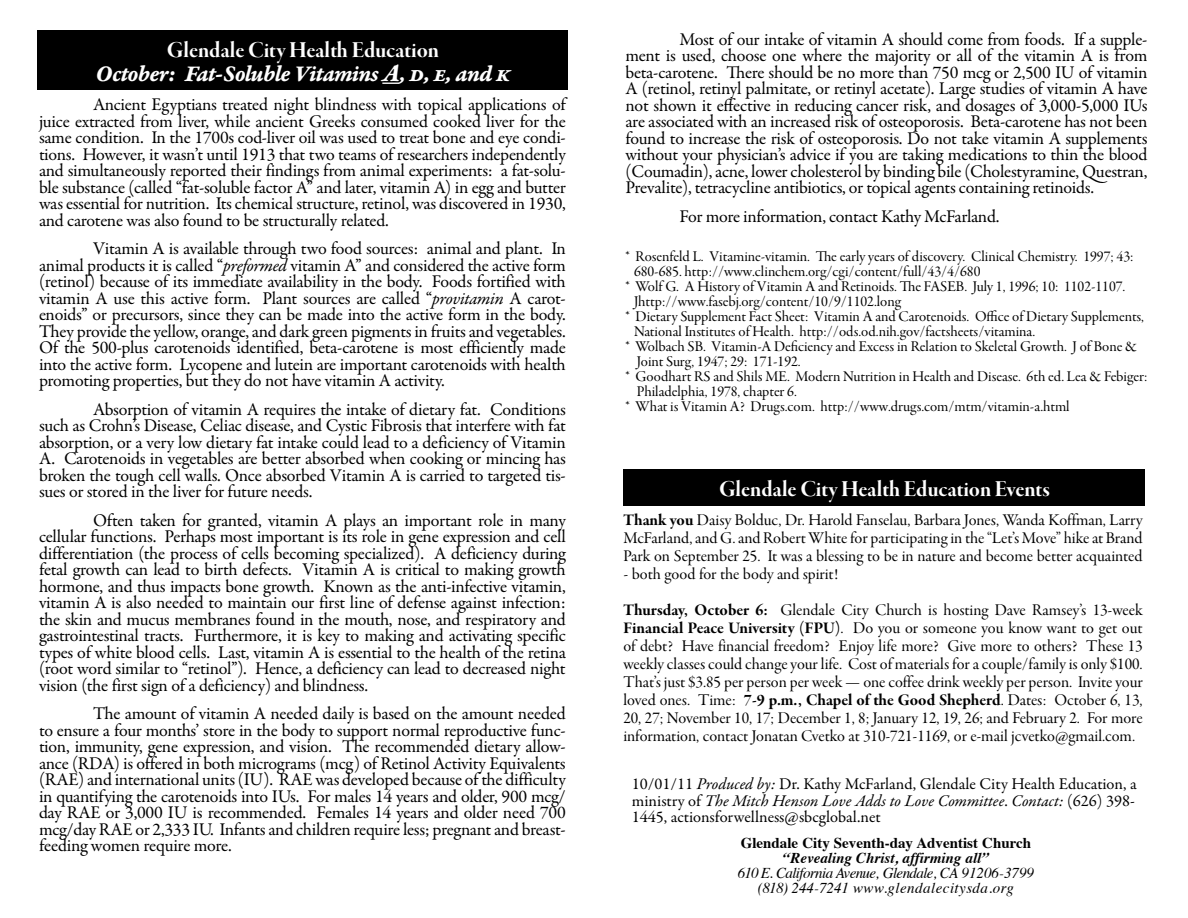
<style>
.page{position:relative;width:1188px;height:918px;background:#fff}
.page>*{position:absolute;margin:0;border:0;box-sizing:border-box;transform-origin:0 0}
.t1{font:24px "Garamond Premr Pro Bd Disp";color:#fff}
.t2{font:24px "Garamond Premr Pro Bd It Capt";letter-spacing:-.035em;color:#fff}
.t3{font:18px/16.5px "Garamond Premr Pro";letter-spacing:-.02em;color:#000;text-align:justify}
.t4{font:16.5px/18px "Garamond Premr Pro Subh";color:#000;text-align:justify}
.t5{font:16.5px/16.5px "Garamond Premr Pro";color:#000;text-align:justify}
.t6{font:15px "Garamond Premr Pro Subh";color:#000}
.t7{font:italic 15px/15px "Times";color:#000;text-align:center}
.t8{font:700 15px "Times";color:#000}
.t9{font:italic 700 15px "Times";color:#000}
.s1{font-size:27px}
.s2{font-style:italic}
.s3{font-family:"Garamond Premr Pro Bd Subh"}
</style>
<div class="page">
<div style="left:38px;top:30px;width:530px;height:60px;background:#000"></div>
<svg style="left:382px;top:83px;width:17px;height:1px"></svg>
<div style="left:623px;top:469px;width:522px;height:37px;background:#000"></div>
<h1 class="t1" style="left:167px;top:36px;width:274px">Glendale City Health Education</h1>
<h1 class="t2" style="left:96px;top:58px;width:416px">October: Fat-Soluble Vitamins <span class="s1">A</span>, d, e, and k</h1>
<p class="t3" style="left:39px;top:97px;width:528px;text-indent:54px">Ancient Egyptians treated night blindness with topical applications of juice extracted from liver, while ancient Greeks consumed cooked liver for the same condition. In the 1700s cod-liver oil was used to treat bone and eye condi&shy;tions. However, it wasn’t until 1913 that two teams of researchers independently and simultaneously reported their findings from animal experiments: a fat-solu&shy;ble substance (called “fat-soluble factor A” and later, vitamin A) in egg and butter was essential for nutrition. Its chemical structure, retinol, was discovered in 1930, and carotene was also found to be structurally related.</p>
<p class="t3" style="left:39px;top:241px;width:528px;text-indent:54px">Vitamin A is available through two food sources: animal and plant. In animal products it is called “<span class="s2">preformed</span> vitamin A” and considered the active form (retinol) because of its immediate availability in the body. Foods fortified with vitamin A use this active form. Plant sources are called “<span class="s2">provitamin</span> A carot&shy;enoids” or precursors, since they can be made into the active form in the body.<br>They provide the yellow, orange, and dark green pigments in fruits and vegetables.<br>Of the 500-plus carotenoids identified, beta-carotene is most efficiently made into the active form. Lycopene and lutein are important carotenoids with health promoting properties, but they do not have vitamin A activity.</p>
<p class="t3" style="left:39px;top:401px;width:528px;text-indent:54px">Absorption of vitamin A requires the intake of dietary fat. Conditions such as Crohn’s Disease, Celiac disease, and Cystic Fibrosis that interfere with fat absorption, or a very low dietary fat intake could lead to a deficiency of Vitamin A. Carotenoids in vegetables are better absorbed when cooking or mincing has broken the tough cell walls. Once absorbed Vitamin A is carried to targeted tis&shy;sues or stored in the liver for future needs.</p>
<p class="t3" style="left:39px;top:512px;width:528px;text-indent:54px">Often taken for granted, vitamin A plays an important role in many cellular functions. Perhaps most important is its role in gene expression and cell differentiation (the process of cells becoming specialized). A deficiency during fetal growth can lead to birth defects. Vitamin A is critical to making growth hormone, and thus impacts bone growth. Known as the anti-infective vitamin, vitamin A is also needed to maintain our first line of defense against infection: the skin and mucus membranes found in the mouth, nose, and respiratory and gastrointestinal tracts. Furthermore, it is key to making and activating specific types of white blood cells. Last, vitamin A is essential to the health of the retina (root word similar to “retinol”). Hence, a deficiency can lead to decreased night vision (the first sign of a deficiency) and blindness.</p>
<p class="t3" style="left:39px;top:706px;width:528px;text-indent:54px">The amount of vitamin A needed daily is based on the amount needed to ensure a four months’ store in the body to support normal reproductive func&shy;tion, immunity, gene expression, and vision. The recommended dietary allow&shy;ance (RDA) is offered in both micrograms (mcg) of Retinol Activity Equivalents (RAE) and international units (IU). RAE was developed because of the difficulty in quantifying the carotenoids into IUs. For males 14 years and older, 900 mcg/ day RAE or 3,000 IU is recommended. Females 14 years and older need 700 mcg/day RAE or 2,333 IU. Infants and children require less; pregnant and breast&shy;feeding women require more.</p>
<p class="t3" style="left:626px;top:31px;width:524px;text-indent:54px">Most of our intake of vitamin A should come from foods. If a supple&shy;ment is used, choose one where the majority or all of the vitamin A is from beta-carotene. There should be no more than 750 mcg or 2,500 IU of vitamin A (retinol, retinyl palmitate, or retinyl acetate). Large studies of vitamin A have not shown it effective in reducing cancer risk, and dosages of 3,000-5,000 IUs are associated with an increased risk of osteoporosis. Beta-carotene has not been found to increase the risk of osteoporosis. Do not take vitamin A supplements without your physician’s advice if you are taking medications to thin the blood (Coumadin), acne, lower cholesterol by binding bile (Cholestyramine, Questran, Prevalite), tetracycline antibiotics, or topical agents containing retinoids.</p>
<p class="t3" style="left:680px;top:208px;width:322px">For more information, contact Kathy McFarland.</p>
<p class="t6" style="left:626px;top:247px;width:509px">* Rosenfeld L. Vitamine-vitamin. The early years of discovery. Clinical Chemistry. 1997; 43:</p>
<p class="t6" style="left:634px;top:262px;width:348px">680-685. http://www.clinchem.org/cgi/content/full/43/4/680</p>
<p class="t6" style="left:626px;top:277px;width:501px">* Wolf G. A History of Vitamin A and Retinoids. The FASEB. July 1, 1996; 10: 1102-1107.</p>
<p class="t6" style="left:634px;top:292px;width:269px">Jhttp://www.fasebj.org/content/10/9/1102.long</p>
<p class="t6" style="left:626px;top:307px;width:520px">* Dietary Supplement Fact Sheet: Vitamin A and Carotenoids. Office of Dietary Supplements,</p>
<p class="t6" style="left:634px;top:322px;width:403px">National Institutes of Health. http://ods.od.nih.gov/factsheets/vitamina.</p>
<p class="t6" style="left:626px;top:337px;width:513px">* Wolbach SB. Vitamin-A Deficiency and Excess in Relation to Skeletal Growth. J of Bone &amp;</p>
<p class="t6" style="left:637px;top:352px;width:165px">Joint Surg, 1947; 29: 171-192.</p>
<p class="t6" style="left:626px;top:367px;width:524px">* Goodhart RS and Shils ME. Modern Nutrition in Health and Disease. 6th ed. Lea &amp; Febiger:</p>
<p class="t6" style="left:637px;top:382px;width:161px">Philadelphia, 1978, chapter 6.</p>
<p class="t6" style="left:626px;top:397px;width:446px">* What is Vitamin A? Drugs.com. http://www.drugs.com/mtm/vitamin-a.html</p>
<h1 class="t1" style="left:719px;top:476px;width:332px">Glendale City Health Education Events</h1>
<p class="t4" style="left:623px;top:511px;width:521px"><span class="s3">Thank you</span> Daisy Bolduc, Dr. Harold Fanselau, Barbara Jones, Wanda Koffman, Larry McFarland, and G. and Robert White for participating in the “Let’s Move” hike at Brand Park on September 25. It was a blessing to be in nature and become better acquainted</p>
<p class="t4" style="left:623px;top:556px;width:521px;line-height:36px">- both good for the body and spirit!<br><span class="s3">Thursday, October 6:</span> Glendale City Church is hosting Dave Ramsey’s 13-week</p>
<p class="t4" style="left:623px;top:619px;width:521px"><span class="s3">Financial Peace University (FPU)</span>. Do you or someone you know want to get out of debt? Have financial freedom? Enjoy life more? Give more to others? These 13 weekly classes could change your life. Cost of materials for a couple/family is only $100.<br>That’s just $3.85 per person per week — one coffee drink weekly per person. Invite your loved ones. Time: <span class="s3">7-9 p.m., Chapel of the Good Shepherd</span>. Dates: October 6, 13, 20, 27; November 10, 17; December 1, 8; January 12, 19, 26; and February 2. For more information, contact Jonatan Cvetko at 310-721-1169, or e-mail jcvetko@gmail.com.</p>
<p class="t5" style="left:632px;top:776px;width:506px">10/01/11 <span class="s2">Produced by:</span> Dr. Kathy McFarland, Glendale City Health Education, a ministry of <span class="s2">The Mitch Henson Love Adds to Love Committee</span>. <span class="s2">Contact:</span> (626) 398- 1445, actionsforwellness@sbcglobal.net</p>
<p class="t8" style="left:741px;top:829px;width:292px">Glendale City Seventh-day Adventist Church</p>
<p class="t9" style="left:783px;top:844px;width:207px">“Revealing Christ, affirming all”</p>
<p class="t7" style="left:738px;top:865px;width:298px">610 E. California Avenue, Glendale, CA 91206-3799 (818) 244-7241 www.glendalecitysda.org</p>
</div>
